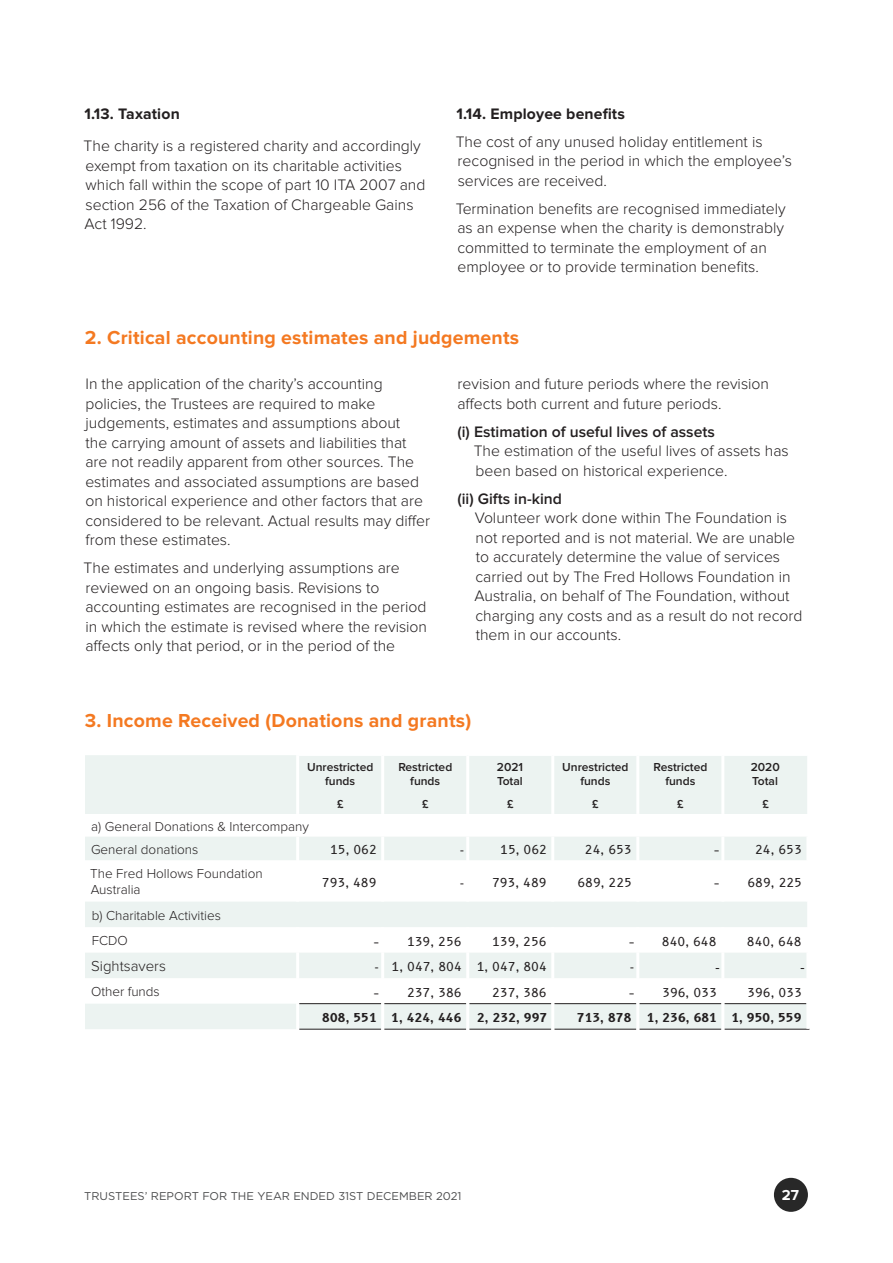
<style>
.page{position:relative;width:893px;height:1263px;background:#fff}
.page>*{position:absolute;margin:0;border:0;box-sizing:border-box;transform-origin:0 0}
.t1{font:700 19.5px "Proxima Nova";letter-spacing:.01em;color:#f47921}
.t2{font:300 15.75px/19.5px "Proxima Nova";color:#231f20}
.t3{font:600 15.75px "Proxima Nova";color:#231f20}
.t4{font:700 15.75px "Proxima Nova";letter-spacing:.01em;color:#231f20}
.t5{font:300 15px "Proxima Nova";color:#231f20}
.t6{font:700 15px "Proxima Nova";color:#fff}
.t7{font:300 13.5px/23.1px "Proxima Nova";color:#231f20}
.t8{font:13.5px "B612 Mono";color:#231f20}
.t9{font:12px "B612 Mono";color:#231f20}
.t10{font:600 12px/14.4px "Proxima Nova";color:#231f20;text-align:center}
.t11{font:700 12px "B612 Mono";color:#231f20}
.t12{font:11.25px "Gotham";color:#4b4c4d}
</style>
<div class="page">
<svg style="left:85px;top:755px;width:722px;height:274px;fill:#ecf3f1"></svg>
<hr style="left:723px;top:754px;width:86px;height:2px;background:#fff">
<hr style="left:638px;top:754px;width:85px;height:2px;background:#fff">
<hr style="left:553px;top:754px;width:85px;height:2px;background:#fff">
<hr style="left:468px;top:754px;width:85px;height:2px;background:#fff">
<hr style="left:383px;top:754px;width:85px;height:2px;background:#fff">
<hr style="left:296px;top:754px;width:87px;height:2px;background:#fff">
<hr style="left:299px;top:1003px;width:82px;height:1px;background:#231f20">
<hr style="left:384px;top:1003px;width:82px;height:1px;background:#231f20">
<hr style="left:469px;top:1003px;width:82px;height:1px;background:#231f20">
<hr style="left:554px;top:1003px;width:82px;height:1px;background:#231f20">
<hr style="left:639px;top:1003px;width:82px;height:1px;background:#231f20">
<hr style="left:724px;top:1003px;width:82px;height:1px;background:#231f20">
<hr style="left:299px;top:1029px;width:82px;height:1px;background:#231f20">
<hr style="left:384px;top:1029px;width:82px;height:1px;background:#231f20">
<hr style="left:469px;top:1029px;width:82px;height:1px;background:#231f20">
<hr style="left:554px;top:1029px;width:82px;height:1px;background:#231f20">
<hr style="left:639px;top:1029px;width:82px;height:1px;background:#231f20">
<hr style="left:724px;top:1029px;width:85px;height:1px;background:#231f20">
<hr style="left:721px;top:756px;width:3px;height:58px;background:#fff">
<hr style="left:636px;top:756px;width:3px;height:58px;background:#fff">
<hr style="left:636px;top:837px;width:3px;height:23px;background:#fff">
<hr style="left:636px;top:860px;width:3px;height:41px;background:#fff">
<hr style="left:636px;top:927px;width:3px;height:26px;background:#fff">
<hr style="left:636px;top:953px;width:3px;height:25px;background:#fff">
<hr style="left:636px;top:978px;width:3px;height:26px;background:#fff">
<hr style="left:636px;top:1004px;width:3px;height:25px;background:#fff">
<hr style="left:551px;top:756px;width:3px;height:58px;background:#fff">
<hr style="left:551px;top:837px;width:3px;height:23px;background:#fff">
<hr style="left:806px;top:837px;width:3px;height:23px;background:#fff">
<hr style="left:551px;top:860px;width:3px;height:41px;background:#fff">
<hr style="left:806px;top:860px;width:3px;height:41px;background:#fff">
<hr style="left:551px;top:927px;width:3px;height:26px;background:#fff">
<hr style="left:806px;top:927px;width:3px;height:26px;background:#fff">
<hr style="left:551px;top:953px;width:3px;height:25px;background:#fff">
<hr style="left:806px;top:953px;width:3px;height:25px;background:#fff">
<hr style="left:551px;top:978px;width:3px;height:26px;background:#fff">
<hr style="left:806px;top:978px;width:3px;height:26px;background:#fff">
<hr style="left:551px;top:1004px;width:3px;height:25px;background:#fff">
<hr style="left:806px;top:1004px;width:3px;height:25px;background:#fff">
<hr style="left:466px;top:756px;width:3px;height:58px;background:#fff">
<hr style="left:466px;top:837px;width:3px;height:23px;background:#fff">
<hr style="left:721px;top:837px;width:3px;height:23px;background:#fff">
<hr style="left:466px;top:860px;width:3px;height:41px;background:#fff">
<hr style="left:721px;top:860px;width:3px;height:41px;background:#fff">
<hr style="left:466px;top:927px;width:3px;height:26px;background:#fff">
<hr style="left:721px;top:927px;width:3px;height:26px;background:#fff">
<hr style="left:466px;top:953px;width:3px;height:25px;background:#fff">
<hr style="left:721px;top:953px;width:3px;height:25px;background:#fff">
<hr style="left:466px;top:978px;width:3px;height:26px;background:#fff">
<hr style="left:721px;top:978px;width:3px;height:26px;background:#fff">
<hr style="left:466px;top:1004px;width:3px;height:25px;background:#fff">
<hr style="left:721px;top:1004px;width:3px;height:25px;background:#fff">
<hr style="left:381px;top:756px;width:3px;height:58px;background:#fff">
<hr style="left:381px;top:837px;width:3px;height:23px;background:#fff">
<hr style="left:381px;top:860px;width:3px;height:41px;background:#fff">
<hr style="left:381px;top:927px;width:3px;height:26px;background:#fff">
<hr style="left:381px;top:953px;width:3px;height:25px;background:#fff">
<hr style="left:381px;top:978px;width:3px;height:26px;background:#fff">
<hr style="left:381px;top:1004px;width:3px;height:25px;background:#fff">
<hr style="left:296px;top:756px;width:3px;height:58px;background:#fff">
<hr style="left:296px;top:837px;width:3px;height:23px;background:#fff">
<hr style="left:296px;top:860px;width:3px;height:41px;background:#fff">
<hr style="left:296px;top:927px;width:3px;height:26px;background:#fff">
<hr style="left:296px;top:953px;width:3px;height:25px;background:#fff">
<hr style="left:296px;top:978px;width:3px;height:26px;background:#fff">
<hr style="left:296px;top:1004px;width:3px;height:25px;background:#fff">
<div style="left:774px;top:1178px;width:34px;height:34px;background:#282828;border-radius:50%"></div>
<p class="t4" style="left:85px;top:106px;width:97px">1.13. Taxation</p>
<p class="t2" style="left:84px;top:137px;width:343px">The charity is a registered charity and accordingly exempt from taxation on its charitable activities which fall within the scope of part 10 ITA 2007 and section 256 of the Taxation of Chargeable Gains Act 1992.</p>
<p class="t4" style="left:457px;top:106px;width:170px">1.14. Employee benefits</p>
<p class="t2" style="left:456px;top:132px;width:338px">The cost of any unused holiday entitlement is recognised in the period in which the employee’s services are received.</p>
<p class="t2" style="left:456px;top:199px;width:332px">Termination benefits are recognised immediately as an expense when the charity is demonstrably committed to terminate the employment of an employee or to provide termination benefits.</p>
<p class="t1" style="left:85px;top:329px;width:436px">2. Critical accounting estimates and judgements</p>
<p class="t2" style="left:85px;top:375px;width:346px">In the application of the charity’s accounting policies, the Trustees are required to make judgements, estimates and assumptions about<br>the carrying amount of assets and liabilities that are not readily apparent from other sources. The estimates and associated assumptions are based on historical experience and other factors that are considered to be relevant. Actual results may differ from these estimates.</p>
<p class="t2" style="left:84px;top:559px;width:345px">The estimates and underlying assumptions are reviewed on an ongoing basis. Revisions to accounting estimates are recognised in the period in which the estimate is revised where the revision affects only that period, or in the period of the</p>
<p class="t2" style="left:457px;top:375px;width:313px">revision and future periods where the revision affects both current and future periods.</p>
<p class="t3" style="left:457px;top:424px;width:259px">(i) Estimation of useful lives of assets</p>
<p class="t2" style="left:474px;top:442px;width:317px">The estimation of the useful lives of assets has been based on historical experience.</p>
<p class="t3" style="left:457px;top:491px;width:106px">(ii) Gifts in-kind</p>
<p class="t2" style="left:474px;top:509px;width:330px">Volunteer work done within The Foundation is not reported and is not material. We are unable to accurately determine the value of services carried out by The Fred Hollows Foundation in Australia, on behalf of The Foundation, without charging any costs and as a result do not record them in our accounts.</p>
<p class="t1" style="left:85px;top:712px;width:388px">3. Income Received (Donations and grants)</p>
<p class="t10" style="left:307px;top:760px;width:68px">Unrestricted funds</p>
<p class="t10" style="left:337px;top:797px;width:8px">£</p>
<p class="t10" style="left:398px;top:760px;width:55px">Restricted funds</p>
<p class="t10" style="left:422px;top:797px;width:8px">£</p>
<p class="t10" style="left:497px;top:760px;width:28px;text-align:left">2021<br>Total</p>
<p class="t10" style="left:507px;top:797px;width:8px">£</p>
<p class="t10" style="left:562px;top:760px;width:68px">Unrestricted funds</p>
<p class="t10" style="left:592px;top:797px;width:8px">£</p>
<p class="t10" style="left:654px;top:760px;width:55px">Restricted funds</p>
<p class="t10" style="left:677px;top:797px;width:8px">£</p>
<p class="t10" style="left:751px;top:760px;width:31px;text-align:left">2020<br>Total</p>
<p class="t10" style="left:762px;top:797px;width:8px">£</p>
<p class="t7" style="left:91px;top:815px;width:219px">a) General Donations &amp; Intercompany<br>General donations</p>
<p class="t9" style="left:330px;top:843px;width:48px">15,062</p>
<p class="t9" style="left:458px;top:843px;width:9px">-</p>
<p class="t9" style="left:500px;top:843px;width:48px">15,062</p>
<p class="t9" style="left:585px;top:843px;width:48px">24,653</p>
<p class="t9" style="left:713px;top:843px;width:9px">–</p>
<p class="t9" style="left:755px;top:843px;width:48px">24,653</p>
<p class="t7" style="left:90px;top:866px;width:174px;line-height:16.2px">The Fred Hollows Foundation<br>Australia</p>
<p class="t9" style="left:322px;top:875px;width:56px">793,489</p>
<p class="t9" style="left:458px;top:875px;width:90px">- 793,489</p>
<p class="t9" style="left:577px;top:875px;width:56px">689,225</p>
<p class="t9" style="left:713px;top:875px;width:91px">– 689,225</p>
<p class="t7" style="left:92px;top:903px;width:131px;line-height:25.5px">b) Charitable Activities<br>FCDO</p>
<p class="t9" style="left:373px;top:934px;width:91px">– 139,256</p>
<p class="t9" style="left:492px;top:934px;width:56px">139,256</p>
<p class="t9" style="left:628px;top:934px;width:90px">– 840,648</p>
<p class="t9" style="left:747px;top:934px;width:56px">840,648</p>
<p class="t5" style="left:91px;top:959px;width:76px">Sightsavers</p>
<p class="t9" style="left:373px;top:960px;width:175px">- 1,047,804 1,047,804</p>
<p class="t9" style="left:628px;top:960px;width:9px">-</p>
<p class="t8" style="left:713px;top:959px;width:10px">-</p>
<p class="t8" style="left:798px;top:959px;width:10px">-</p>
<p class="t7" style="left:91px;top:981px;width:70px">Other funds</p>
<p class="t9" style="left:373px;top:985px;width:91px">– 237,386</p>
<p class="t9" style="left:492px;top:985px;width:56px">237,386</p>
<p class="t9" style="left:628px;top:985px;width:91px">– 396,033</p>
<p class="t9" style="left:747px;top:985px;width:56px">396,033</p>
<p class="t11" style="left:322px;top:1010px;width:141px">808,551 1,424,446</p>
<p class="t11" style="left:477px;top:1010px;width:72px">2,232,997</p>
<p class="t11" style="left:577px;top:1010px;width:56px">713,878</p>
<p class="t11" style="left:647px;top:1010px;width:156px">1,236,681 1,950,559</p>
<p class="t12" style="left:84px;top:1190px;width:379px">TRUSTEES’ REPORT FOR THE YEAR ENDED 31ST DECEMBER 2021</p>
<p class="t6" style="left:782px;top:1188px;width:19px">27</p>
</div>
